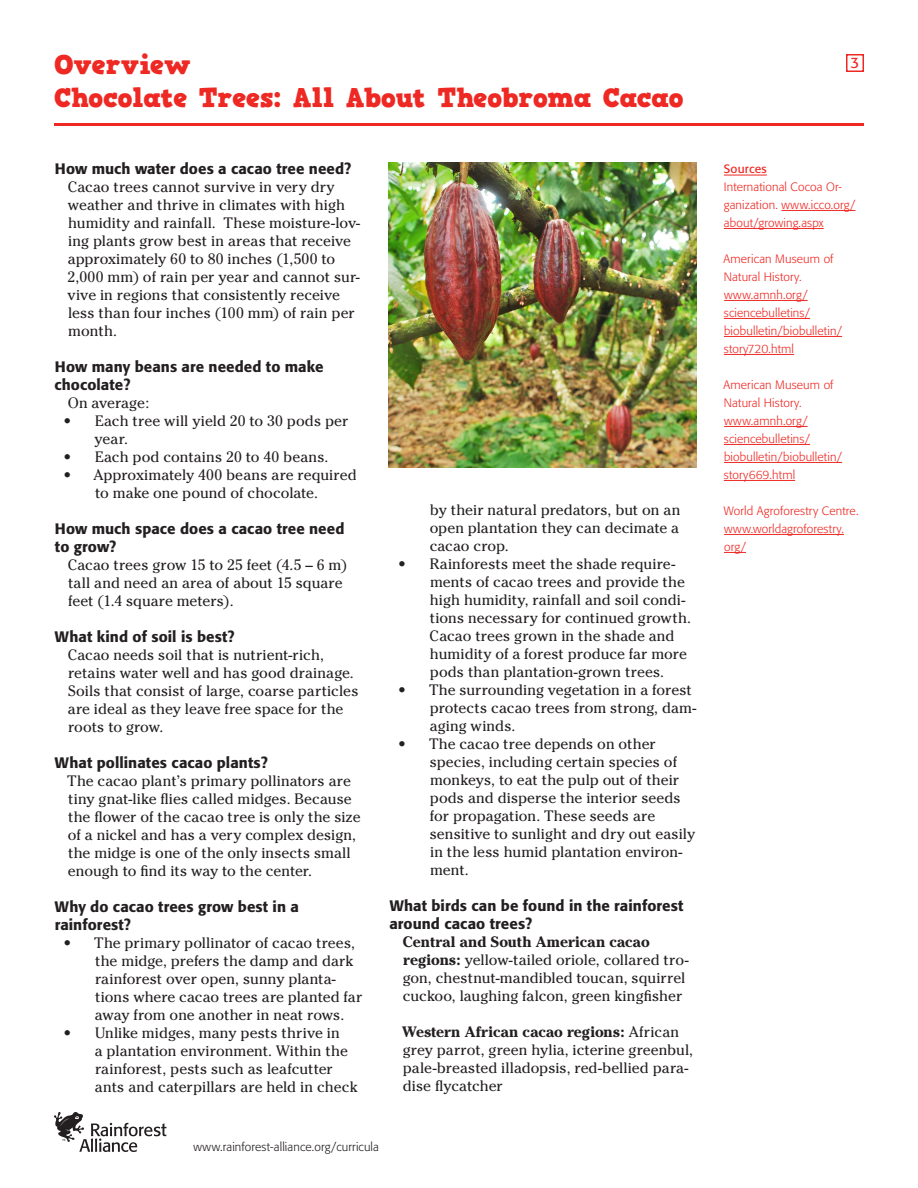
<style>
.page{position:relative;width:918px;height:1188px;background:#fff}
.page>*{position:absolute;margin:0;border:0;box-sizing:border-box;transform-origin:0 0}
.t1{font:27px "HVD Comic Serif Pro";letter-spacing:-.01em;color:#ee2823}
.t2{font:15px/18px "Cheltenham";color:#231f20}
.t3{font:500 15px/18px "Formata";letter-spacing:.005em;color:#231f20}
.t4{font:15px "Formata";color:#ee2823}
.t5{font:300 12px/18px "Formata";letter-spacing:.01em;color:#ee2823}
.t6{font:300 12px "Formata";letter-spacing:.01em;color:#231f20}
.t7{font:12px "Formata";letter-spacing:.015em;color:#ee2823}
.s1{font-weight:700}
</style>
<div class="page">
<svg style="left:54px;top:1112px;width:112px;height:40px"></svg>
<hr style="left:724px;top:175px;width:43px;height:1px;background:#ee2823">
<hr style="left:781px;top:210px;width:75px;height:1px;background:#ee2823">
<hr style="left:724px;top:228px;width:100px;height:1px;background:#ee2823">
<hr style="left:724px;top:300px;width:84px;height:1px;background:#ee2823">
<hr style="left:724px;top:318px;width:86px;height:1px;background:#ee2823">
<hr style="left:724px;top:336px;width:118px;height:1px;background:#ee2823">
<hr style="left:724px;top:354px;width:70px;height:1px;background:#ee2823">
<hr style="left:724px;top:426px;width:84px;height:1px;background:#ee2823">
<hr style="left:724px;top:444px;width:86px;height:1px;background:#ee2823">
<hr style="left:724px;top:462px;width:118px;height:1px;background:#ee2823">
<hr style="left:724px;top:480px;width:71px;height:1px;background:#ee2823">
<hr style="left:724px;top:534px;width:120px;height:1px;background:#ee2823">
<svg style="left:724px;top:552px;width:22px;height:1px"></svg>
<hr style="left:54px;top:123px;width:810px;height:3px;background:#ee2823">
<div style="left:846px;top:54px;width:18px;height:18px;border:2px solid #ee2823"></div>
<img style="left:389px;top:162px;width:308px;height:306px">
<p class="t1" style="left:54px;top:47px;width:138px">Overview</p>
<p class="t1" style="left:54px;top:79px;width:631px">Chocolate Trees: All About Theobroma Cacao</p>
<p class="t3" style="left:55px;top:160px;width:298px">How much water does a cacao tree need?</p>
<p class="t2" style="left:68px;top:178px;width:294px">Cacao trees cannot survive in very dry weather and thrive in climates with high humidity and rainfall. These moisture-lov&shy;ing plants grow best in areas that receive approximately 60 to 80 inches (1,500 to 2,000 mm) of rain per year and cannot sur&shy;vive in regions that consistently receive less than four inches (100 mm) of rain per month.</p>
<p class="t3" style="left:54px;top:358px;width:271px">How many beans are needed to make chocolate?</p>
<p class="t2" style="left:68px;top:394px;width:83px">On average:</p>
<p class="t2" style="left:95px;top:412px;width:255px;text-indent:-31px">• Each tree will yield 20 to 30 pods per year.</p>
<p class="t2" style="left:63px;top:448px;width:267px">• Each pod contains 20 to 40 beans.</p>
<p class="t2" style="left:63px;top:466px;width:295px;text-align:center">• Approximately 400 beans are required to make one pound of chocolate.</p>
<p class="t3" style="left:55px;top:520px;width:291px">How much space does a cacao tree need to grow?</p>
<p class="t2" style="left:68px;top:556px;width:281px">Cacao trees grow 15 to 25 feet (4.5 – 6 m) tall and need an area of about 15 square feet (1.4 square meters).</p>
<p class="t3" style="left:55px;top:628px;width:181px">What kind of soil is best?</p>
<p class="t2" style="left:68px;top:646px;width:292px">Cacao needs soil that is nutrient-rich, retains water well and has good drainage.<br>Soils that consist of large, coarse particles are ideal as they leave free space for the roots to grow.</p>
<p class="t3" style="left:55px;top:754px;width:215px">What pollinates cacao plants?</p>
<p class="t2" style="left:67px;top:772px;width:295px">The cacao plant’s primary pollinators are tiny gnat-like flies called midges. Because the flower of the cacao tree is only the size of a nickel and has a very complex design, the midge is one of the only insects small enough to find its way to the center.</p>
<p class="t3" style="left:55px;top:898px;width:246px">Why do cacao trees grow best in a rainforest?</p>
<p class="t2" style="left:95px;top:934px;width:269px;text-indent:-32px">• The primary pollinator of cacao trees, the midge, prefers the damp and dark rainforest over open, sunny planta&shy;tions where cacao trees are planted far away from one another in neat rows.</p>
<p class="t2" style="left:95px;top:1024px;width:264px;text-indent:-32px">• Unlike midges, many pests thrive in<br>a plantation environment. Within the rainforest, pests such as leafcutter ants and caterpillars are held in check</p>
<p class="t2" style="left:430px;top:501px;width:252px;text-align:justify">by their natural predators, but on an open plantation they can decimate a cacao crop.</p>
<p class="t2" style="left:430px;top:555px;width:263px;text-indent:-31px">• Rainforests meet the shade require&shy;ments of cacao trees and provide the high humidity, rainfall and soil condi&shy;tions necessary for continued growth.<br>Cacao trees grown in the shade and humidity of a forest produce far more pods than plantation-grown trees.</p>
<p class="t2" style="left:430px;top:681px;width:268px;text-indent:-32px">• The surrounding vegetation in a forest protects cacao trees from strong, dam&shy;aging winds.</p>
<p class="t2" style="left:430px;top:735px;width:267px;text-indent:-32px">• The cacao tree depends on other species, including certain species of monkeys, to eat the pulp out of their pods and disperse the interior seeds for propagation. These seeds are sensitive to sunlight and dry out easily in the less humid plantation environ&shy;ment.</p>
<p class="t3" style="left:389px;top:897px;width:296px">What birds can be found in the rainforest around cacao trees?</p>
<p class="t2" style="left:403px;top:933px;width:288px"><span class="s1">Central and South American cacao regions:</span> yellow-tailed oriole, collared tro&shy;gon, chestnut-mandibled toucan, squirrel cuckoo, laughing falcon, green kingfisher</p>
<p class="t2" style="left:402px;top:1023px;width:293px"><span class="s1">Western African cacao regions:</span> African grey parrot, green hylia, icterine greenbul,</p>
<p class="t2" style="left:403px;top:1059px;width:287px">pale-breasted illadopsis, red-bellied para&shy;dise flycatcher</p>
<p class="t6" style="left:194px;top:1140px;width:187px">www.rainforest-alliance.org/curricula</p>
<p class="t4" style="left:851px;top:54px;width:10px">3</p>
<p class="t7" style="left:724px;top:162px;width:44px">Sources</p>
<p class="t5" style="left:724px;top:178px;width:133px">International Cocoa Or&shy;ganization. www.icco.org/ about/growing.aspx</p>
<p class="t5" style="left:724px;top:250px;width:112px">American Museum of<br>Natural History.</p>
<p class="t5" style="left:724px;top:286px;width:120px">www.amnh.org/ sciencebulletins/ biobulletin/biobulletin/ story720.html</p>
<p class="t5" style="left:724px;top:376px;width:112px">American Museum of<br>Natural History.</p>
<p class="t5" style="left:724px;top:412px;width:120px">www.amnh.org/ sciencebulletins/ biobulletin/biobulletin/ story669.html</p>
<p class="t5" style="left:724px;top:502px;width:136px">World Agroforestry Centre. www.worldagroforestry. org/</p>
</div>
